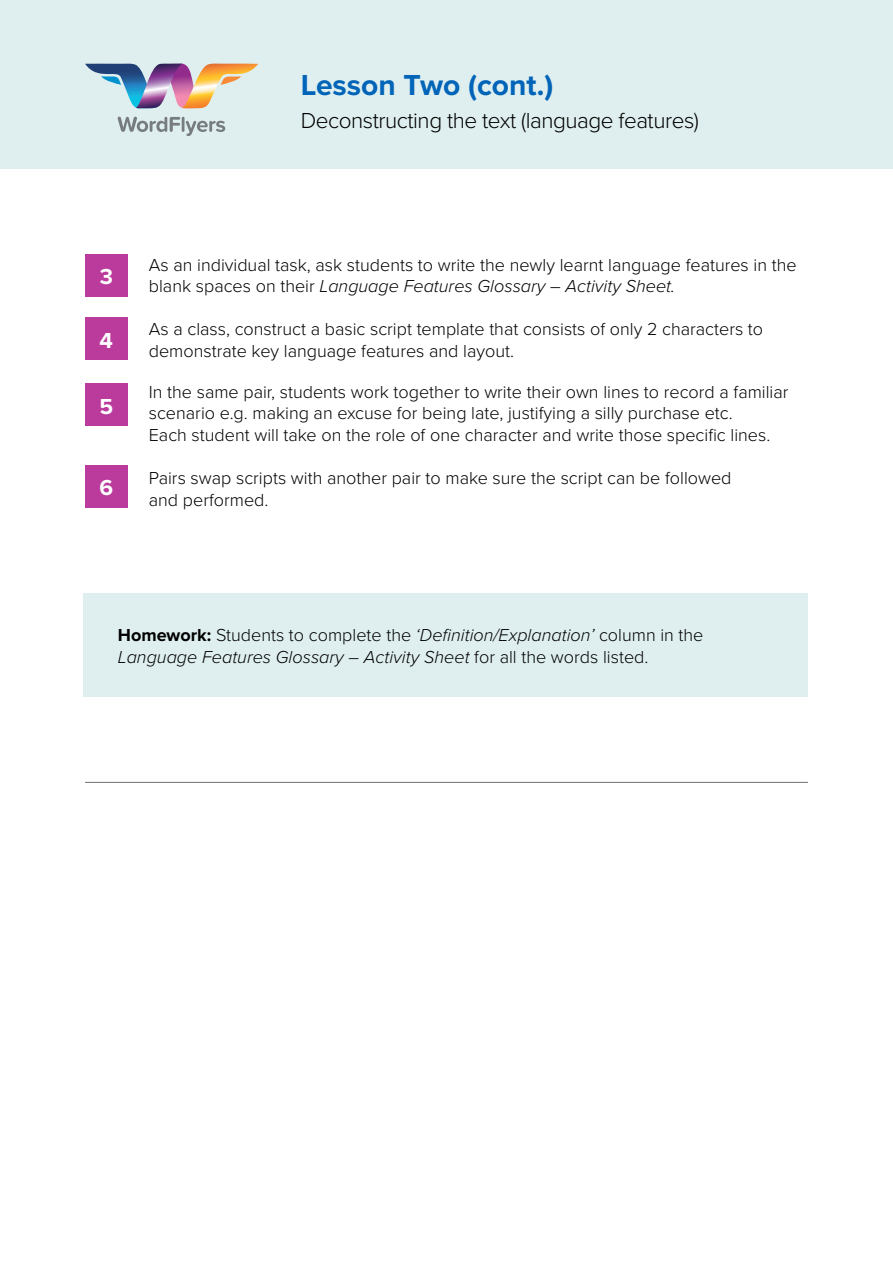
<style>
.page{position:relative;width:893px;height:1263px;background:#fff}
.page>*{position:absolute;margin:0;border:0;box-sizing:border-box;transform-origin:0 0}
.t1{font:700 30px "Proxima Nova";color:#0064b8}
.t2{font:300 22.5px "Proxima Nova";letter-spacing:-.02em;color:#000}
.t3{font:700 22.5px "Proxima Nova";color:#fff}
.t4{font:300 18px/21.6px "Proxima Nova";color:#000}
.t5{font:italic 300 18px/21.6px "Proxima Nova";color:#000}
.s1{font-style:italic}
.s2{font-weight:700;font-style:normal}
.s3{font-style:normal}
</style>
<div class="page">
<div style="left:0;top:0;width:893px;height:169px;background:#dfefef"></div>
<div style="left:85px;top:383px;width:43px;height:43px;background:#bb3b9c"></div>
<div style="left:85px;top:465px;width:43px;height:43px;background:#bb3b9c"></div>
<div style="left:84px;top:593px;width:724px;height:104px;background:#dfefef"></div>
<div style="left:85px;top:254px;width:43px;height:43px;background:#bb3b9c"></div>
<div style="left:85px;top:317px;width:43px;height:43px;background:#bb3b9c"></div>
<hr style="left:85px;top:782px;width:723px;height:1px;background:#6e7171">
<img style="left:85px;top:64px;width:173px;height:45px">
<svg style="left:118px;top:117px;width:62px;height:15px"></svg>
<hr style="left:182px;top:117px;width:3px;height:15px;background:#767c80">
<svg style="left:186px;top:121px;width:39px;height:15px"></svg>
<h1 class="t1" style="left:301px;top:63px;width:254px">Lesson Two (cont.)</h1>
<p class="t2" style="left:301px;top:104px;width:400px">Deconstructing the text (language features)</p>
<p class="t3" style="left:100px;top:260px;width:15px">3</p>
<p class="t3" style="left:100px;top:323px;width:15px">4</p>
<p class="t3" style="left:99px;top:389px;width:15px">5</p>
<p class="t3" style="left:99px;top:471px;width:15px">6</p>
<p class="t4" style="left:149px;top:253px;width:649px">As an individual task, ask students to write the newly learnt language features in the blank spaces on their <span class="s1">Language Features Glossary – Activity Sheet.</span></p>
<p class="t4" style="left:149px;top:317px;width:616px">As a class, construct a basic script template that consists of only 2 characters to demonstrate key language features and layout.</p>
<p class="t4" style="left:149px;top:380px;width:641px">In the same pair, students work together to write their own lines to record a familiar scenario e.g. making an excuse for being late, justifying a silly purchase etc.<br>Each student will take on the role of one character and write those specific lines.</p>
<p class="t4" style="left:149px;top:466px;width:584px">Pairs swap scripts with another pair to make sure the script can be followed and performed.</p>
<p class="t5" style="left:118px;top:623px;width:587px"><span class="s2">Homework:</span> <span class="s3">Students to complete the</span> ‘Definition/Explanation’ <span class="s3">column in the<br></span>Language Features Glossary – Activity Sheet <span class="s3">for all the words listed.</span></p>
</div>
